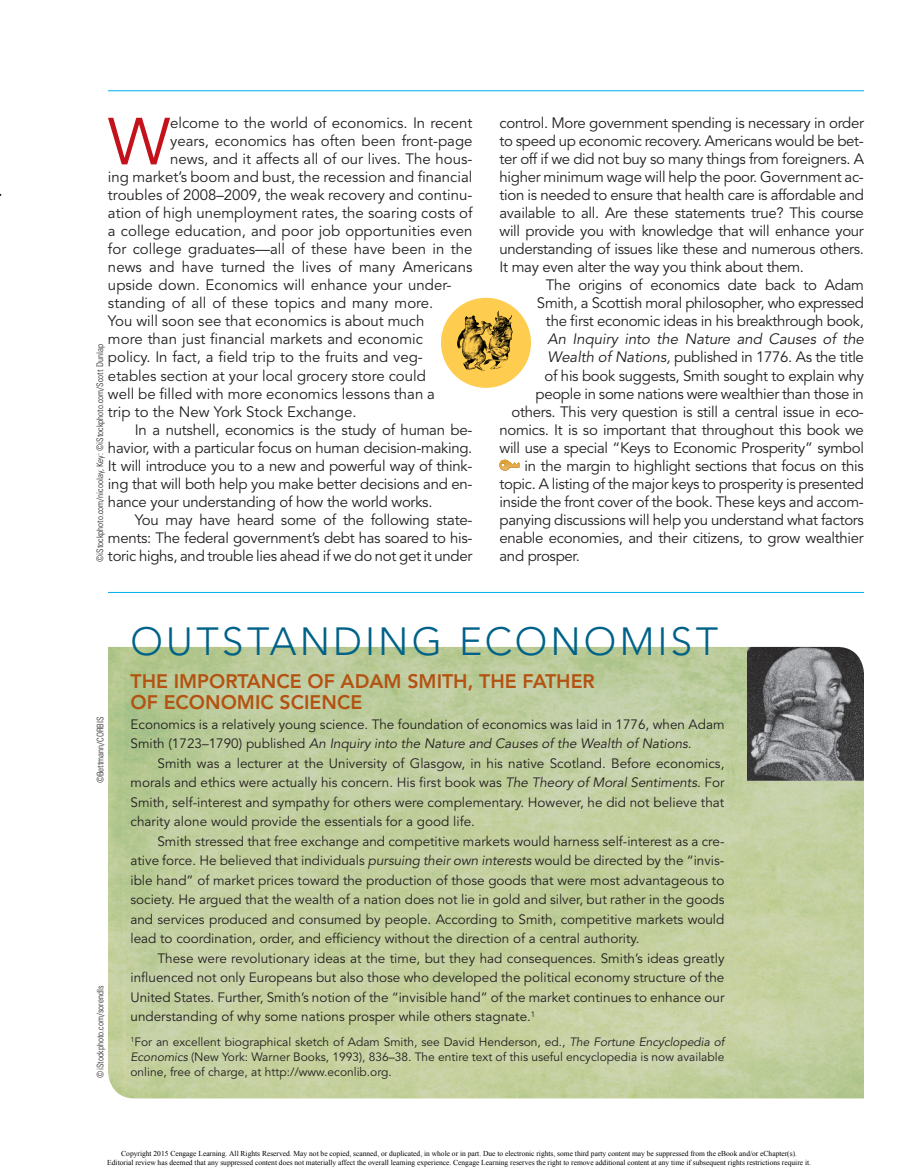
<style>
.page{position:relative;width:918px;height:1175px;background:#fff}
.page>*{position:absolute;margin:0;border:0;box-sizing:border-box;transform-origin:0 0}
.t1{font:65.85px "Avenir LT Std";color:#c4121a}
.t2{font:300 39px "Avenir LT Std";letter-spacing:.08em;color:#006288}
.t3{font:800 19.5px/21px "Avenir LT Std";color:#b45212}
.t4{font:15px "Avenir LT Std";letter-spacing:-.02em;color:#231f20}
.t5{font:15px "Avenir LT Std";color:#231f20}
.t6{font:italic 15px "Avenir LT Std";letter-spacing:-.005em;color:#231f20}
.t7{font:13.5px "Avenir LT Std";color:#231f20}
.t8{font:italic 13.5px "Avenir LT Std";letter-spacing:-.005em;color:#231f20}
.t9{font:12px/15px "Avenir LT Std";color:#231f20;text-align:justify}
.t10{font:300 condensed 9px "Univers LT Std";color:#231f20}
.t11{font:7.5px/9px "Times New Roman";color:#000;text-align:center}
.s1{font-style:italic}
.s2{font-style:normal}
</style>
<div class="page">
<hr style="left:108px;top:90px;width:756px;height:1px;background:#00aeef">
<hr style="left:108px;top:592px;width:756px;height:1px;background:#00aeef">
<svg style="left:500px;top:460px;width:20px;height:11px"></svg>
<svg style="left:441px;top:298px;width:90px;height:90px;background:#d7ad43"></svg>
<svg style="left:495px;top:311px;width:4px;height:11px"></svg>
<img style="left:108px;top:647px;width:756px;height:451px">
<img style="left:747px;top:647px;width:117px;height:133px">
<p class="t1" style="left:108px;top:104px;width:64px">W</p>
<p class="t5" style="left:170px;top:115px;width:304px">elcome to the world of economics. In recent</p>
<p class="t5" style="left:170px;top:133px;width:304px">years, economics has often been front-page</p>
<p class="t5" style="left:170px;top:151px;width:304px">news, and it affects all of our lives. The hous-</p>
<p class="t5" style="left:108px;top:169px;width:366px">ing market’s boom and bust, the recession and financial</p>
<p class="t5" style="left:108px;top:187px;width:366px">troubles of 2008–2009, the weak recovery and continu-</p>
<p class="t5" style="left:108px;top:205px;width:366px">ation of high unemployment rates, the soaring costs of</p>
<p class="t5" style="left:108px;top:223px;width:366px">a college education, and poor job opportunities even</p>
<p class="t5" style="left:108px;top:241px;width:366px">for college graduates—all of these have been in the</p>
<p class="t5" style="left:108px;top:259px;width:366px">news and have turned the lives of many Americans</p>
<p class="t5" style="left:108px;top:277px;width:345px">upside down. Economics will enhance your under-</p>
<p class="t5" style="left:108px;top:295px;width:327px">standing of all of these topics and many more.</p>
<p class="t5" style="left:108px;top:313px;width:318px">You will soon see that economics is about much</p>
<p class="t5" style="left:108px;top:331px;width:316px">more than just financial markets and economic</p>
<p class="t5" style="left:108px;top:349px;width:316px">policy. In fact, a field trip to the fruits and veg-</p>
<p class="t5" style="left:108px;top:367px;width:319px">etables section at your local grocery store could</p>
<p class="t5" style="left:108px;top:385px;width:328px">well be filled with more economics lessons than a</p>
<p class="t5" style="left:108px;top:403px;width:250px">trip to the New York stock Exchange.</p>
<p class="t4" style="left:135px;top:421px;width:339px">In a nutshell, economics is the study of human be-</p>
<p class="t4" style="left:108px;top:439px;width:366px">havior, with a particular focus on human decision-making.</p>
<p class="t4" style="left:108px;top:457px;width:366px">It will introduce you to a new and powerful way of think-</p>
<p class="t4" style="left:108px;top:475px;width:366px">ing that will both help you make better decisions and en-</p>
<p class="t4" style="left:108px;top:493px;width:326px">hance your understanding of how the world works.</p>
<p class="t4" style="left:135px;top:511px;width:339px">You may have heard some of the following state-</p>
<p class="t4" style="left:108px;top:529px;width:366px">ments: The federal government’s debt has soared to his-</p>
<p class="t4" style="left:108px;top:547px;width:366px">toric highs, and trouble lies ahead if we do not get it under</p>
<p class="t10" style="left:94px;top:562px;width:219px;rotate:-90deg">©iStockphoto.com/nicoolay, Key: ©iStockphoto.com/Scott Dunlap</p>
<p class="t4" style="left:499px;top:115px;width:366px">control. More government spending is necessary in order</p>
<p class="t4" style="left:499px;top:133px;width:366px">to speed up economic recovery. Americans would be bet-</p>
<p class="t4" style="left:499px;top:151px;width:366px">ter off if we did not buy so many things from foreigners. A</p>
<p class="t4" style="left:499px;top:169px;width:366px">higher minimum wage will help the poor. Government ac-</p>
<p class="t4" style="left:499px;top:187px;width:366px">tion is needed to ensure that health care is affordable and</p>
<p class="t4" style="left:499px;top:205px;width:366px">available to all. Are these statements true? This course</p>
<p class="t4" style="left:499px;top:223px;width:366px">will provide you with knowledge that will enhance your</p>
<p class="t4" style="left:499px;top:241px;width:366px">understanding of issues like these and numerous others.</p>
<p class="t4" style="left:499px;top:259px;width:306px">It may even alter the way you think about them.</p>
<p class="t4" style="left:546px;top:277px;width:319px">The origins of economics date back to Adam</p>
<p class="t4" style="left:537px;top:295px;width:328px">smith, a scottish moral philosopher, who expressed</p>
<p class="t4" style="left:546px;top:313px;width:319px">the first economic ideas in his breakthrough book,</p>
<p class="t6" style="left:547px;top:331px;width:318px">An Inquiry into the Nature and Causes of the</p>
<p class="t4" style="left:547px;top:349px;width:318px"><span class="s1">Wealth of Nations,</span> published in 1776. As the title</p>
<p class="t4" style="left:544px;top:367px;width:321px">of his book suggests, smith sought to explain why</p>
<p class="t4" style="left:535px;top:385px;width:330px">people in some nations were wealthier than those in</p>
<p class="t4" style="left:511px;top:403px;width:354px">others. This very question is still a central issue in eco-</p>
<p class="t4" style="left:499px;top:421px;width:366px">nomics. It is so important that throughout this book we</p>
<p class="t4" style="left:499px;top:439px;width:366px">will use a special “Keys to Economic Prosperity” symbol</p>
<p class="t4" style="left:525px;top:457px;width:341px">in the margin to highlight sections that focus on this</p>
<p class="t4" style="left:499px;top:475px;width:366px">topic. A listing of the major keys to prosperity is presented</p>
<p class="t4" style="left:499px;top:493px;width:366px">inside the front cover of the book. These keys and accom-</p>
<p class="t4" style="left:499px;top:511px;width:366px">panying discussions will help you understand what factors</p>
<p class="t4" style="left:499px;top:529px;width:366px">enable economies, and their citizens, to grow wealthier</p>
<p class="t4" style="left:499px;top:547px;width:82px">and prosper.</p>
<p class="t10" style="left:95px;top:783px;width:68px;rotate:-90deg">©Bettmann/CORBIS</p>
<p class="t10" style="left:95px;top:1077px;width:93px;rotate:-90deg">©iStockphoto.com/sorendls</p>
<p class="t2" style="left:130px;top:619px;width:589px">OUTSTANDING ECONOMIST</p>
<p class="t3" style="left:130px;top:671px;width:466px">THE IMPORTANCE OF ADAM SMITH, THE FATHER<br>OF ECONOMIC SCIENCE</p>
<p class="t7" style="left:130px;top:716px;width:596px">Economics is a relatively young science. The foundation of economics was laid in 1776, when Adam</p>
<p class="t8" style="left:130px;top:736px;width:563px"><span class="s2">smith (1723–1790) published</span> An Inquiry into the Nature and Causes of the Wealth of Nations.</p>
<p class="t7" style="left:158px;top:755px;width:568px">smith was a lecturer at the university of Glasgow, in his native scotland. Before economics,</p>
<p class="t7" style="left:130px;top:775px;width:596px">morals and ethics were actually his concern. His first book was <span class="s1">The Theory of Moral Sentiments</span>. For</p>
<p class="t7" style="left:130px;top:794px;width:595px">smith, self-interest and sympathy for others were complementary. However, he did not believe that</p>
<p class="t7" style="left:130px;top:814px;width:346px">charity alone would provide the essentials for a good life.</p>
<p class="t7" style="left:158px;top:833px;width:569px">smith stressed that free exchange and competitive markets would harness self-interest as a cre-</p>
<p class="t7" style="left:130px;top:853px;width:595px">ative force. He believed that individuals <span class="s1">pursuing their own interests</span> would be directed by the “invis-</p>
<p class="t7" style="left:130px;top:872px;width:595px">ible hand” of market prices toward the production of those goods that were most advantageous to</p>
<p class="t7" style="left:130px;top:892px;width:595px">society. He argued that the wealth of a nation does not lie in gold and silver, but rather in the goods</p>
<p class="t7" style="left:130px;top:911px;width:595px">and services produced and consumed by people. According to smith, competitive markets would</p>
<p class="t7" style="left:130px;top:931px;width:511px">lead to coordination, order, and efficiency without the direction of a central authority.</p>
<p class="t7" style="left:158px;top:950px;width:569px">These were revolutionary ideas at the time, but they had consequences. smith’s ideas greatly</p>
<p class="t7" style="left:130px;top:970px;width:595px">influenced not only Europeans but also those who developed the political economy structure of the</p>
<p class="t7" style="left:130px;top:989px;width:596px">united states. Further, smith’s notion of the “invisible hand” of the market continues to enhance our</p>
<p class="t7" style="left:130px;top:1009px;width:406px">understanding of why some nations prosper while others stagnate.<sup>1</sup></p>
<p class="t9" style="left:130px;top:1034px;width:595px"><sup>1</sup>For an excellent biographical sketch of Adam smith, see David Henderson, ed., <span class="s1">The Fortune Encyclopedia of Economics</span> (New York: Warner Books, 1993), 836–38. The entire text of this useful encyclopedia is now available online, free of charge, at http://www.econlib.org.</p>
<p class="t11" style="left:107px;top:1149px;width:705px">Copyright 2015 Cengage Learning. All Rights Reserved. May not be copied, scanned, or duplicated, in whole or in part. Due to electronic rights, some third party content may be suppressed from the eBook and/or eChapter(s).<br>Editorial review has deemed that any suppressed content does not materially affect the overall learning experience. Cengage Learning reserves the right to remove additional content at any time if subsequent rights restrictions require it.</p>
</div>
